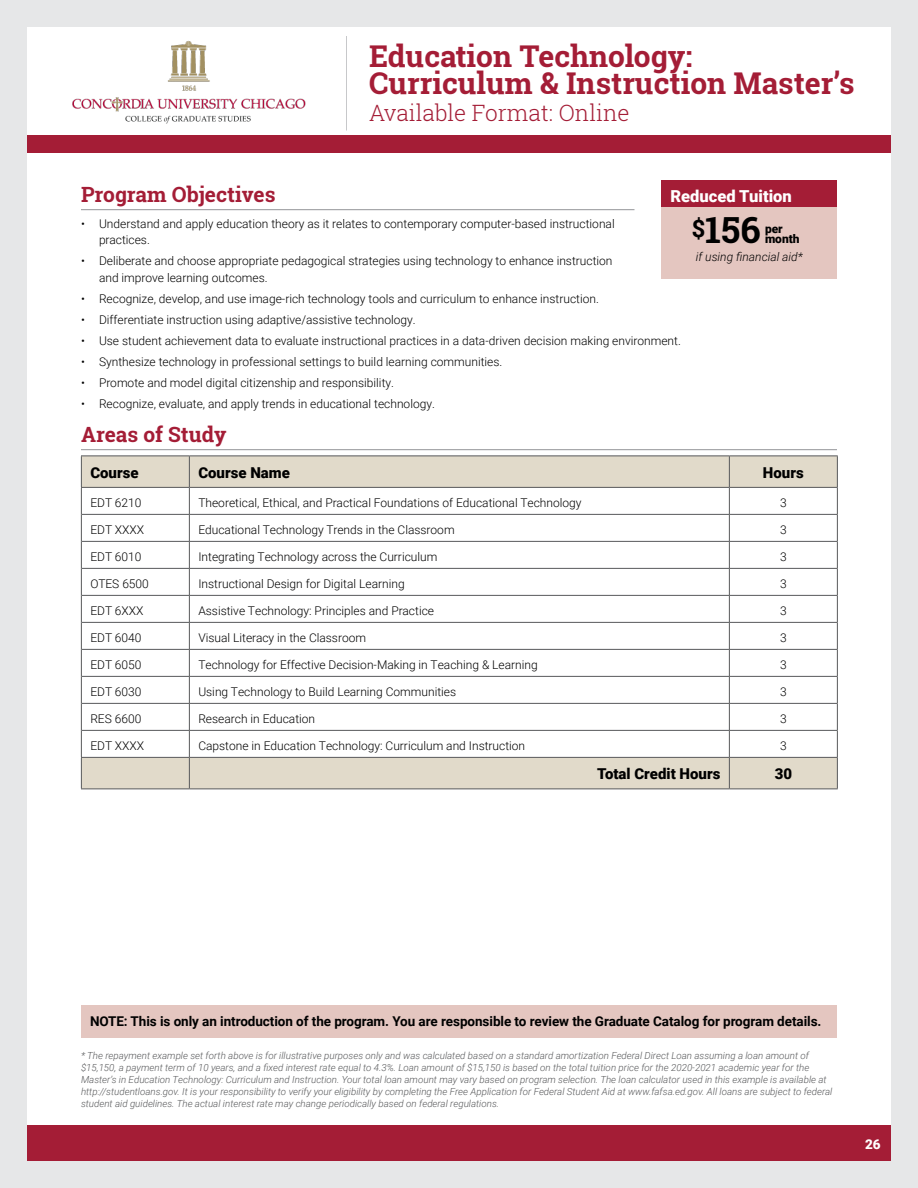
<style>
.page{position:relative;width:918px;height:1188px;background:#fff}
.page>*{position:absolute;margin:0;border:0;box-sizing:border-box;transform-origin:0 0}
.t1{font:700 36px "Roboto Slab";color:#000}
.t2{font:700 30px/27px "Roboto Slab";color:#a41d36}
.t3{font:300 22.5px "Roboto Slab";color:#a41d36}
.t4{font:700 21px "Roboto Slab";color:#a41d36}
.t5{font:900 16.5px "Roboto";color:#fff}
.t6{font:900 15px "Roboto";color:#000}
.t7{font:700 13.5px "Roboto";letter-spacing:-.005em;color:#000}
.t8{font:900 13.5px "Roboto";color:#fff}
.t9{font:300 12px/16.5px "Roboto";color:#000}
.t10{font:italic 300 12px "Roboto";color:#000}
.t11{font:900 12px/10.5px "Roboto";color:#000}
.t12{font:italic 300 9.75px/12px "Roboto";color:#58595b}
</style>
<div class="page">
<div style="left:27px;top:135px;width:864px;height:18px;background:#a41d36"></div>
<div style="left:27px;top:1125px;width:864px;height:36px;background:#a41d36"></div>
<div style="left:0;top:0;width:918px;height:1188px;border:27px solid #e6e7e8"></div>
<hr style="left:346px;top:36px;width:1px;height:94px;background:#c7c8ca">
<img style="left:72px;top:40px;width:234px;height:84px">
<hr style="left:81px;top:209px;width:553px;height:1px;background:#939598">
<hr style="left:81px;top:449px;width:756px;height:1px;background:#939598">
<svg style="left:81px;top:457px;width:757px;height:332px"></svg>
<hr style="left:189px;top:758px;width:1px;height:31px;background:#58595b">
<hr style="left:729px;top:758px;width:1px;height:31px;background:#58595b">
<hr style="left:81px;top:456px;width:108px;height:1px;background:#58595b">
<hr style="left:81px;top:456px;width:1px;height:31px;background:#58595b">
<hr style="left:189px;top:456px;width:540px;height:1px;background:#58595b">
<hr style="left:729px;top:456px;width:109px;height:1px;background:#58595b">
<hr style="left:837px;top:456px;width:1px;height:31px;background:#58595b">
<hr style="left:81px;top:487px;width:108px;height:1px;background:#58595b">
<hr style="left:189px;top:487px;width:540px;height:1px;background:#58595b">
<hr style="left:729px;top:487px;width:109px;height:1px;background:#58595b">
<hr style="left:81px;top:757px;width:108px;height:1px;background:#58595b">
<hr style="left:81px;top:758px;width:1px;height:31px;background:#58595b">
<hr style="left:189px;top:757px;width:540px;height:1px;background:#58595b">
<hr style="left:729px;top:757px;width:109px;height:1px;background:#58595b">
<hr style="left:837px;top:758px;width:1px;height:31px;background:#58595b">
<hr style="left:81px;top:789px;width:108px;height:1px;background:#58595b">
<hr style="left:189px;top:789px;width:540px;height:1px;background:#58595b">
<hr style="left:729px;top:789px;width:109px;height:1px;background:#58595b">
<div style="left:81px;top:1005px;width:756px;height:33px;background:#e4c6c0"></div>
<div style="left:662px;top:180px;width:175px;height:99px;background:#e4c6c0"></div>
<div style="left:662px;top:180px;width:175px;height:26px;background:#a41d36"></div>
<h2 class="t2" style="left:369px;top:42px;width:487px">Education Technology:<br>Curriculum &amp; Instruction Master’s</h2>
<h3 class="t3" style="left:369px;top:97px;width:262px">Available Format: Online</h3>
<h3 class="t4" style="left:81px;top:180px;width:196px">Program Objectives</h3>
<p class="t9" style="left:99px;top:215px;width:517px;text-indent:-18px">• Understand and apply education theory as it relates to contemporary computer-based instructional practices.</p>
<p class="t9" style="left:99px;top:252px;width:515px;text-indent:-18px">• Deliberate and choose appropriate pedagogical strategies using technology to enhance instruction and improve learning outcomes.</p>
<p class="t9" style="left:81px;top:290px;width:520px">• Recognize, develop, and use image-rich technology tools and curriculum to enhance instruction.</p>
<p class="t9" style="left:81px;top:311px;width:336px">• Differentiate instruction using adaptive/assistive technology.</p>
<p class="t9" style="left:81px;top:332px;width:601px">• Use student achievement data to evaluate instructional practices in a data-driven decision making environment.</p>
<p class="t9" style="left:81px;top:353px;width:423px">• Synthesize technology in professional settings to build learning communities.</p>
<p class="t9" style="left:81px;top:374px;width:315px">• Promote and model digital citizenship and responsibility.</p>
<p class="t9" style="left:81px;top:395px;width:356px">• Recognize, evaluate, and apply trends in educational technology.</p>
<h3 class="t4" style="left:81px;top:420px;width:147px">Areas of Study</h3>
<p class="t6" style="left:90px;top:462px;width:50px">Course</p>
<p class="t6" style="left:198px;top:462px;width:93px">Course Name</p>
<p class="t6" style="left:763px;top:462px;width:42px">Hours</p>
<p class="t9" style="left:90px;top:494px;width:53px">EDT 6210</p>
<p class="t9" style="left:198px;top:494px;width:385px">Theoretical, Ethical, and Practical Foundations of Educational Technology</p>
<p class="t9" style="left:780px;top:494px;width:8px">3</p>
<p class="t9" style="left:90px;top:521px;width:55px">EDT XXXX</p>
<p class="t9" style="left:198px;top:521px;width:258px">Educational Technology Trends in the Classroom</p>
<p class="t9" style="left:780px;top:521px;width:8px">3</p>
<p class="t9" style="left:90px;top:548px;width:53px">EDT 6010</p>
<p class="t9" style="left:198px;top:548px;width:241px">Integrating Technology across the Curriculum</p>
<p class="t9" style="left:780px;top:548px;width:8px">3</p>
<p class="t9" style="left:90px;top:575px;width:60px">OTES 6500</p>
<p class="t9" style="left:198px;top:575px;width:208px">Instructional Design for Digital Learning</p>
<p class="t9" style="left:780px;top:575px;width:8px">3</p>
<p class="t9" style="left:90px;top:602px;width:55px">EDT 6XXX</p>
<p class="t9" style="left:198px;top:602px;width:237px">Assistive Technology: Principles and Practice</p>
<p class="t9" style="left:780px;top:602px;width:8px">3</p>
<p class="t9" style="left:90px;top:629px;width:53px">EDT 6040</p>
<p class="t9" style="left:198px;top:629px;width:169px">Visual Literacy in the Classroom</p>
<p class="t9" style="left:780px;top:629px;width:8px">3</p>
<p class="t9" style="left:90px;top:656px;width:53px">EDT 6050</p>
<p class="t9" style="left:198px;top:656px;width:341px">Technology for Effective Decision-Making in Teaching &amp; Learning</p>
<p class="t9" style="left:780px;top:656px;width:8px">3</p>
<p class="t9" style="left:90px;top:683px;width:53px">EDT 6030</p>
<p class="t9" style="left:198px;top:683px;width:259px">Using Technology to Build Learning Communities</p>
<p class="t9" style="left:780px;top:683px;width:8px">3</p>
<p class="t9" style="left:90px;top:710px;width:53px">RES 6600</p>
<p class="t9" style="left:198px;top:710px;width:118px">Research in Education</p>
<p class="t9" style="left:780px;top:710px;width:8px">3</p>
<p class="t9" style="left:90px;top:737px;width:55px">EDT XXXX</p>
<p class="t9" style="left:198px;top:737px;width:328px">Capstone in Education Technology: Curriculum and Instruction</p>
<p class="t9" style="left:780px;top:737px;width:8px">3</p>
<p class="t6" style="left:597px;top:764px;width:125px">Total Credit Hours</p>
<p class="t6" style="left:775px;top:764px;width:19px">30</p>
<h3 class="t5" style="left:670px;top:184px;width:123px">Reduced Tuition</h3>
<p class="t11" style="left:765px;top:223px;width:36px">per month</p>
<h1 class="t1" style="left:692px;top:205px;width:70px"><sup>$</sup>156</h1>
<p class="t10" style="left:696px;top:249px;width:108px">if using financial aid*</p>
<p class="t7" style="left:90px;top:1011px;width:733px">NOTE: This is only an introduction of the program. You are responsible to review the Graduate Catalog for program details.</p>
<p class="t12" style="left:81px;top:1049px;width:753px">* The repayment example set forth above is for illustrative purposes only and was calculated based on a standard amortization Federal Direct Loan assuming a loan amount of $15,150, a payment term of 10 years, and a fixed interest rate equal to 4.3%. Loan amount of $15,150 is based on the total tuition price for the 2020-2021 academic year for the Master’s in Education Technology: Curriculum and Instruction. Your total loan amount may vary based on program selection. The loan calculator used in this example is available at http://studentloans.gov. It is your responsibility to verify your eligibility by completing the Free Application for Federal Student Aid at www.fafsa.ed.gov. All loans are subject to federal student aid guidelines. The actual interest rate may change periodically based on federal regulations.</p>
<p class="t8" style="left:865px;top:1134px;width:17px">26</p>
</div>
